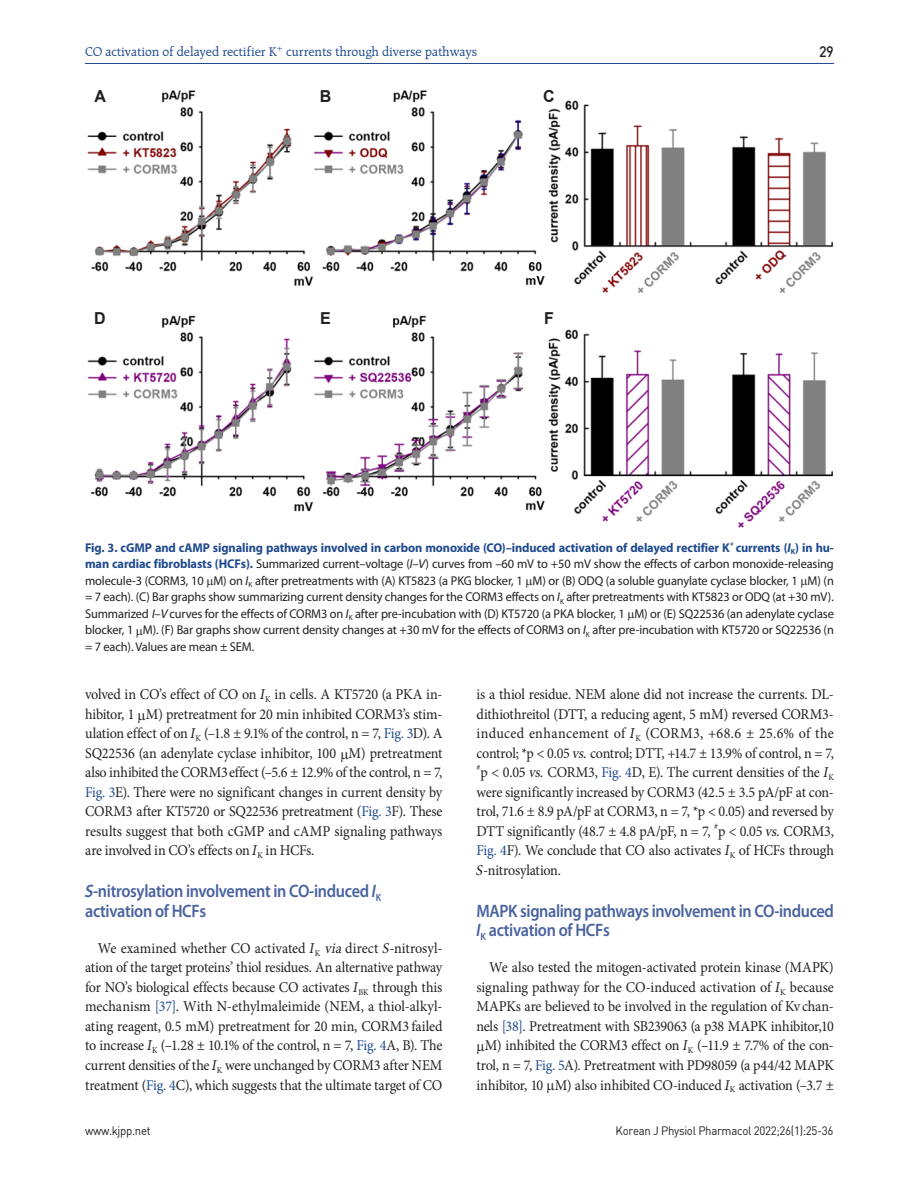
<style>
.page{position:relative;width:919px;height:1191px;background:#fff}
.page>*{position:absolute;margin:0;border:0;box-sizing:border-box;transform-origin:0 0}
.t1{font:600 18px/19.5px "Myriad Pro";letter-spacing:-.02em;color:#4a629f;scale:.9 1}
.t2{font:700 16.5px "Arial";color:#231f20}
.t3{font:15px/19.5px "Minion Pro";letter-spacing:-.015em;color:#231f20;text-align:justify;scale:.94 1}
.t4{font:15px "Dinmed";color:#231f20;scale:.95 1}
.t5{font:13.5px "Raleigh BT";letter-spacing:-.01em;color:#204a8e}
.t6{font:12.75px/16.5px "Myriad Pro";letter-spacing:-.01em;color:#231f20;text-align:justify}
.t7{font:700 12.75px "Myriad Pro";letter-spacing:-.01em;color:#204a8e}
.t8{font:12px "Dinreg";letter-spacing:-.025em;color:#231f20;scale:.95 1}
.t9{font:8.7px "Minion Pro";color:#231f20;scale:.94 1}
.t10{font:700 7.5px "Myriad Pro";color:#204a8e}
.s1{font-weight:700;color:#204a8e}
.s2{font-weight:700;font-style:italic;color:#204a8e}
.s3{font-style:italic}
.s4{color:#204a8e}
</style>
<div class="page">
<hr style="left:85px;top:64px;width:748px;height:1px;background:#204a8e">
<img style="left:87px;top:90px;width:746px;height:438px">
<div style="left:85px;top:85px;width:30px;height:23px;background:#fff"></div>
<div style="left:310px;top:85px;width:30px;height:23px;background:#fff"></div>
<div style="left:536px;top:85px;width:26px;height:21px;background:#fff"></div>
<div style="left:85px;top:306px;width:30px;height:24px;background:#fff"></div>
<div style="left:310px;top:307px;width:30px;height:23px;background:#fff"></div>
<div style="left:536px;top:307px;width:26px;height:23px;background:#fff"></div>
<p class="t5" style="left:85px;top:43px;width:393px">CO activation of delayed rectifier K<sup>+</sup> currents through diverse pathways</p>
<p class="t2" style="left:94px;top:85px;width:13px">A</p>
<p class="t2" style="left:319px;top:85px;width:13px">B</p>
<p class="t2" style="left:543px;top:84px;width:13px">C</p>
<p class="t2" style="left:94px;top:307px;width:13px">D</p>
<p class="t2" style="left:320px;top:307px;width:12px">E</p>
<p class="t2" style="left:544px;top:307px;width:11px">F</p>
<p class="t4" style="left:819px;top:42px;width:17px">29</p>
<p class="t7" style="left:85px;top:539px;width:646px">Fig. 3. cGMP and cAMP signaling pathways involved in carbon monoxide (CO)–induced activation of delayed rectifier K</p>
<p class="t10" style="left:729px;top:538px;width:6px">+</p>
<p class="t6" style="left:85px;top:539px;width:750px;text-indent:650px"><span class="s1">currents (</span><span class="s2">I</span><sub>K</sub><span class="s1">) in hu&shy;man cardiac fibroblasts (HCFs).</span> Summarized current–voltage (<span class="s3">I</span>–<span class="s3">V</span>) curves from –60 mV to +50 mV show the effects of carbon monoxide-releasing molecule-3 (CORM3, 10 M) on <span class="s3">I</span><sub>K</sub> after pretreatments with (A) KT5823 (a PKG blocker, 1 M) or (B) ODQ (a soluble guanylate cyclase blocker, 1 M) (n = 7 each). (C) Bar graphs show summarizing current density changes for the CORM3 effects on <span class="s3">I</span><sub>K</sub> after pretreatments with KT5823 or ODQ (at +30 mV).<br>Summarized <span class="s3">I–V</span> curves for the effects of CORM3 on <span class="s3">I</span><sub>K</sub> after pre-incubation with (D) KT5720 (a PKA blocker, 1 M) or (E) SQ22536 (an adenylate cyclase blocker, 1 M). (F) Bar graphs show current density changes at +30 mV for the effects of CORM3 on <span class="s3">I</span><sub>K</sub> after pre-incubation with KT5720 or SQ22536 (n = 7 each). Values are mean ± SEM.</p>
<p class="t3" style="left:85px;top:685px;width:381px">volved in CO’s effect of CO on <span class="s3">I</span><sub>K</sub> in cells. A KT5720 (a PKA in&shy;hibitor, 1 M) pretreatment for 20 min inhibited CORM3’s stim&shy;ulation effect of on <span class="s3">I</span><sub>K</sub> (–1.8 ± 9.1% of the control, n = 7, <span class="s4">Fig. 3</span>D). A SQ22536 (an adenylate cyclase inhibitor, 100 M) pretreatment also inhibited the CORM3effect (–5.6 ± 12.9% of the control, n = 7, <span class="s4">Fig. 3</span>E). There were no significant changes in current density by CORM3 after KT5720 or SQ22536 pretreatment (<span class="s4">Fig. 3</span>F). These results suggest that both cGMP and cAMP signaling pathways are involved in CO’s effects on <span class="s3">I</span><sub>K</sub> in HCFs.</p>
<p class="t1" style="left:84px;top:881px;width:332px"><span class="s3">S</span>-nitrosylation involvement in CO-induced <span class="s3">I</span><sub>K </sub>activation of HCFs</p>
<p class="t3" style="left:85px;top:938px;width:382px;text-indent:13px">We examined whether CO activated <span class="s3">I</span><sub>K</sub> <span class="s3">via</span>direct <span class="s3">S</span>-nitrosyl&shy;ation of the target proteins’ thiol residues. An alternative pathway for NO’s biological effects because CO activates <span class="s3">I</span><sub>BK</sub> through this mechanism <span class="s4">[37]</span>. With N-ethylmaleimide (NEM, a thiol-alkyl&shy;ating reagent, 0.5 mM) pretreatment for 20 min, CORM3 failed to increase <span class="s3">I</span><sub>K</sub> (–1.28 ± 10.1% of the control, n = 7, <span class="s4">Fig. 4</span>A, B). The current densities of the <span class="s3">I</span><sub>K</sub> were unchanged by CORM3 after NEM treatment (<span class="s4">Fig. 4</span>C), which suggests that the ultimate target of CO</p>
<p class="t3" style="left:476px;top:685px;width:382px">is a thiol residue. NEM alone did not increase the currents. DL&shy;dithiothreitol (DTT, a reducing agent, 5 mM) reversed CORM3- induced enhancement of <span class="s3">I</span><sub>K</sub> (CORM3, +68.6 ± 25.6% of the control; *p &lt; 0.05 <span class="s3">vs.</span>control; DTT, +14.7 ± 13.9% of control, n = 7,</p>
<p class="t9" style="left:476px;top:761px;width:6px">#</p>
<p class="t3" style="left:476px;top:763px;width:381px">p &lt; 0.05 <span class="s3">vs.</span> CORM3, <span class="s4">Fig. 4</span>D, E). The current densities of the <span class="s3">I</span><sub>K </sub>were significantly increased by CORM3 (42.5 ± 3.5 pA/pF at con&shy;trol, 71.6 ± 8.9 pA/pF at CORM3, n = 7, *p &lt; 0.05) and reversed by DTT significantly (48.7 ± 4.8 pA/pF, n = 7,</p>
<p class="t9" style="left:714px;top:820px;width:6px">#</p>
<p class="t3" style="left:475px;top:821px;width:382px;text-indent:242px">p &lt; 0.05 <span class="s3">vs.</span>CORM3, <span class="s4">Fig. 4</span>F). We conclude that CO also activates <span class="s3">I</span><sub>K</sub> of HCFs through <span class="s3">S</span>-nitrosylation.</p>
<p class="t1" style="left:475px;top:900px;width:400px">MAPK signaling pathways involvement in CO-induced<br><span class="s3">I</span><sub>K</sub> activation of HCFs</p>
<p class="t3" style="left:476px;top:958px;width:381px;text-align:right">We also tested the mitogen-activated protein kinase (MAPK) signaling pathway for the CO-induced activation of <span class="s3">I</span><sub>K</sub> because MAPKs are believed to be involved in the regulation of Kv chan&shy;nels <span class="s4">[38]</span>. Pretreatment with SB239063 (a p38 MAPK inhibitor,10<br>M) inhibited the CORM3 effect on <span class="s3">I</span><sub>K</sub> (–11.9 ± 7.7% of the con&shy;trol, n = 7, <span class="s4">Fig. 5</span>A). Pretreatment with PD98059 (a p44/42 MAPK inhibitor, 10 M) also inhibited CO-induced <span class="s3">I</span><sub>K</sub> activation (<span class="s3">–</span>3.7 ±</p>
<p class="t8" style="left:85px;top:1123px;width:70px">www.kjpp.net</p>
<p class="t8" style="left:615px;top:1123px;width:231px">Korean J Physiol Pharmacol 2022;26(1):25-36</p>
</div>
